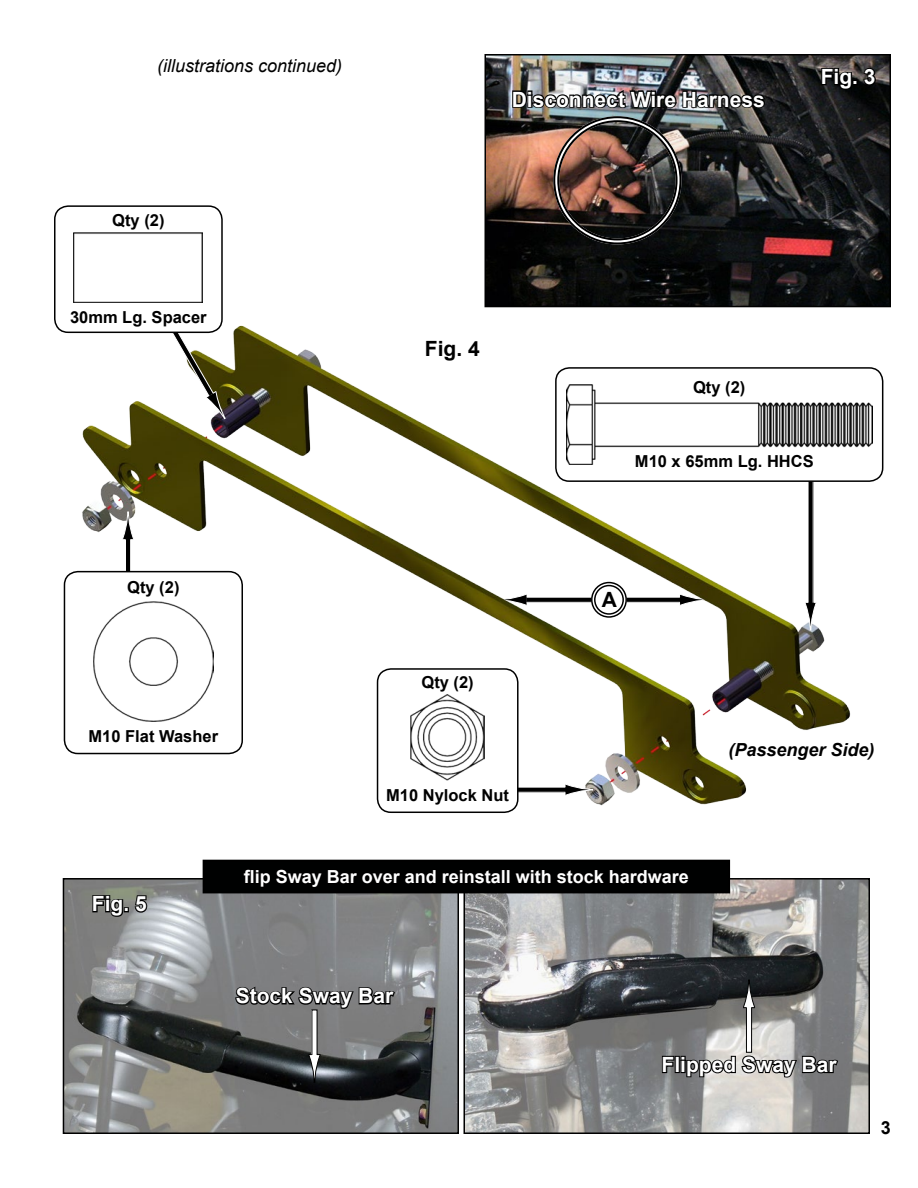
<style>
.page{position:relative;width:918px;height:1188px;background:#fff}
.page>*{position:absolute;margin:0;border:0;box-sizing:border-box;transform-origin:0 0}
.t1{font:700 21px "Arial";color:#fff}
.t2{font:700 21px "Arial";color:#000}
.t3{font:700 18px "Arial";color:#fff}
.t4{font:italic 18px "Arial";color:#000}
.t5{font:italic 700 18px "Arial";color:#000}
.t6{font:700 18px "Arial";color:#000}
.t7{font:700 16.5px "Arial";color:#000}
</style>
<div class="page">
<img style="left:66px;top:881px;width:390px;height:250px">
<div style="left:63px;top:878px;width:396px;height:256px;border:2px solid #000"></div>
<svg style="left:234px;top:973px;width:162px;height:37px;background:#5b5b5c"></svg>
<div style="left:312px;top:1010px;width:5px;height:45px;background:#fff"></div>
<svg style="left:308px;top:1054px;width:13px;height:29px"></svg>
<svg style="left:91px;top:894px;width:58px;height:25px"></svg>
<img style="left:467px;top:881px;width:400px;height:250px">
<div style="left:464px;top:878px;width:406px;height:256px;border:2px solid #000"></div>
<svg style="left:661px;top:1053px;width:179px;height:26px;background:#636362"></svg>
<div style="left:746px;top:1007px;width:6px;height:45px;background:#fff"></div>
<div style="left:746px;top:1007px;width:6px;height:46px;border:1px solid #000"></div>
<svg style="left:742px;top:980px;width:14px;height:28px"></svg>
<div style="left:203px;top:860px;width:526px;height:33px;background:#000101"></div>
<img style="left:76px;top:325px;width:775px;height:488px">
<div style="left:468px;top:787px;width:97px;height:5px;background:#000"></div>
<div style="left:468px;top:787px;width:98px;height:6px;border:1px solid #fff"></div>
<svg style="left:564px;top:783px;width:29px;height:13px"></svg>
<div style="left:378px;top:669px;width:140px;height:143px;background:#fff;border-radius:14px"></div>
<div style="left:377px;top:668px;width:142px;height:145px;border:2px solid #000;border-radius:14px"></div>
<img style="left:410px;top:695px;width:75px;height:85px">
<div style="left:125px;top:539px;width:6px;height:98px;background:#000"></div>
<div style="left:125px;top:539px;width:6px;height:98px;border:1px solid #fff"></div>
<svg style="left:121px;top:512px;width:14px;height:28px"></svg>
<div style="left:64px;top:572px;width:178px;height:182px;background:#fff;border-radius:14px"></div>
<div style="left:64px;top:571px;width:179px;height:183px;border:2px solid #000;border-radius:14px"></div>
<img style="left:93px;top:601px;width:120px;height:114px">
<svg style="left:125px;top:715px;width:57px;height:7px"></svg>
<div style="left:808px;top:439px;width:5px;height:164px;background:#000"></div>
<svg style="left:804px;top:602px;width:13px;height:29px"></svg>
<div style="left:556px;top:368px;width:327px;height:113px;background:#fff;border-radius:14px"></div>
<div style="left:555px;top:367px;width:328px;height:115px;border:2px solid #000;border-radius:14px"></div>
<img style="left:566px;top:385px;width:306px;height:80px">
<svg style="left:159px;top:323px;width:67px;height:97px"></svg>
<div style="left:55px;top:206px;width:167px;height:126px;background:#fff;border-radius:14px"></div>
<div style="left:54px;top:205px;width:169px;height:128px;border:2px solid #000;border-radius:14px"></div>
<img style="left:74px;top:233px;width:129px;height:69px">
<img style="left:487px;top:57px;width:401px;height:247px">
<div style="left:484px;top:54px;width:407px;height:253px;border:2px solid #000"></div>
<div style="left:553px;top:116px;width:129px;height:128px;border:6px solid #fff;border-radius:50%"></div>
<div style="left:557px;top:120px;width:121px;height:120px;border:2px solid #000;border-radius:50%"></div>
<img style="left:511px;top:76px;width:256px;height:36px">
<svg style="left:820px;top:66px;width:57px;height:25px"></svg>
<p class="t4" style="left:157px;top:54px;width:187px">(illustrations continued)</p>
<p class="t7" style="left:112px;top:209px;width:54px">Qty (2)</p>
<p class="t7" style="left:70px;top:306px;width:138px">30mm Lg. Spacer</p>
<p class="t7" style="left:127px;top:576px;width:54px">Qty (2)</p>
<p class="t7" style="left:89px;top:726px;width:131px">M10 Flat Washer</p>
<p class="t1" style="left:512px;top:85px;width:255px">Disconnect Wire Harness</p>
<p class="t1" style="left:821px;top:63px;width:56px">Fig. 3</p>
<p class="t2" style="left:425px;top:334px;width:56px">Fig. 4</p>
<p class="t7" style="left:422px;top:671px;width:54px">Qty (2)</p>
<p class="t7" style="left:693px;top:377px;width:54px">Qty (2)</p>
<p class="t7" style="left:635px;top:450px;width:180px">M10 x 65mm Lg. HHCS</p>
<p class="t2" style="left:602px;top:586px;width:17px">A</p>
<p class="t5" style="left:728px;top:738px;width:148px">(Passenger Side)</p>
<p class="t7" style="left:386px;top:784px;width:124px">M10 Nylock Nut</p>
<p class="t1" style="left:92px;top:890px;width:56px">Fig. 5</p>
<p class="t3" style="left:244px;top:865px;width:447px">flip Sway Bar over and reinstall with stock hardware</p>
<p class="t1" style="left:236px;top:982px;width:159px">Stock Sway Bar</p>
<p class="t1" style="left:662px;top:1051px;width:177px">Flipped Sway Bar</p>
<p class="t6" style="left:881px;top:1116px;width:12px">3</p>
</div>
